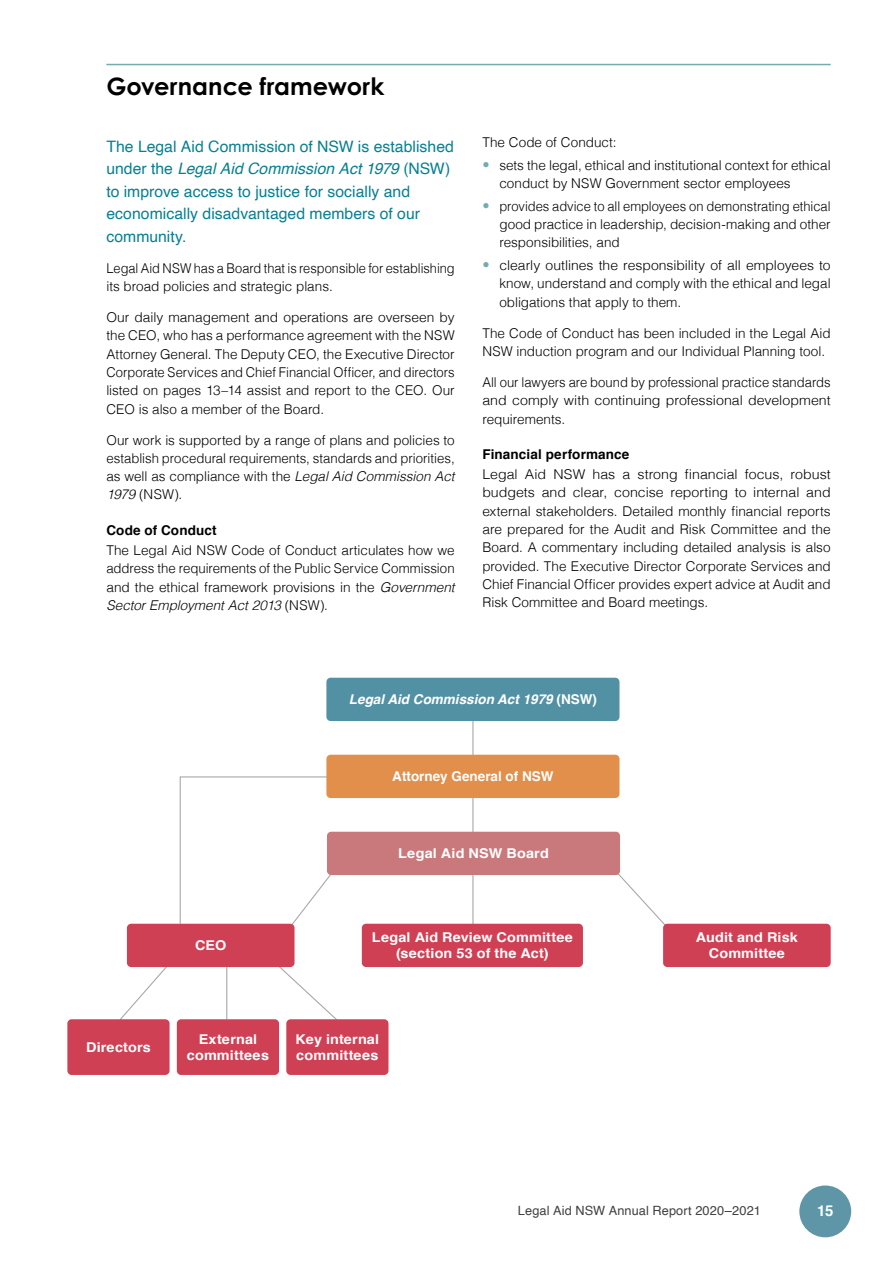
<style>
.page{position:relative;width:893px;height:1263px;background:#fff}
.page>*{position:absolute;margin:0;border:0;box-sizing:border-box;transform-origin:0 0}
.t1{font:700 24px "Century Gothic Pro";letter-spacing:.005em;color:#000}
.t2{font:15.75px/22.5px "Helvetica";color:#058094}
.t3{font:700 15px "Helvetica";color:#fff}
.t4{font:300 13.5px/18.3px "Helvetica";color:#000;text-align:justify}
.t5{font:300 13.5px/18.3px "Helvetica";color:#000;text-align:justify;scale:1.05 1}
.t6{font:700 13.5px/16px "Helvetica";letter-spacing:.01em;color:#fff;text-align:center;scale:1.07 1}
.t7{font:300 13.5px/18.3px "Helvetica";color:#000;text-align:justify;scale:.96 1}
.t8{font:300 13.5px/18.3px "Helvetica";color:#000;scale:.95 1}
.t9{font:700 13.5px "Helvetica";letter-spacing:.01em;color:#000}
.t10{font:italic 700 13.5px "Helvetica";color:#fff}
.t11{font:700 13.5px "Helvetica";letter-spacing:.01em;color:#fff}
.t12{font:12.75px "Helvetica";letter-spacing:.01em;color:#414042}
.s1{font-style:italic}
.s2{font-weight:400;font-size:12px;color:#74acb0}
.s3{font-style:normal}
</style>
<div class="page">
<svg style="left:618px;top:873px;width:55px;height:53px"></svg>
<svg style="left:120px;top:962px;width:51px;height:57px"></svg>
<hr style="left:226px;top:967px;width:1px;height:52px;background:#a7a9ac">
<svg style="left:179px;top:776px;width:165px;height:148px"></svg>
<hr style="left:472px;top:721px;width:1px;height:211px;background:#a7a9ac">
<hr style="left:106px;top:64px;width:725px;height:1px;background:#74acb0">
<div style="left:327px;top:832px;width:293px;height:43px;background:#c9797b;border-radius:4px"></div>
<svg style="left:274px;top:967px;width:63px;height:52px"></svg>
<div style="left:177px;top:1019px;width:102px;height:56px;background:#d04055;border-radius:4px"></div>
<div style="left:67px;top:1019px;width:103px;height:56px;background:#d04055;border-radius:4px"></div>
<div style="left:286px;top:1019px;width:102px;height:56px;background:#d04055;border-radius:4px"></div>
<div style="left:127px;top:924px;width:168px;height:43px;background:#d04055;border-radius:4px"></div>
<div style="left:362px;top:924px;width:221px;height:43px;background:#d04055;border-radius:4px"></div>
<div style="left:663px;top:924px;width:168px;height:43px;background:#d04055;border-radius:4px"></div>
<div style="left:326px;top:755px;width:293px;height:43px;background:#e18f4a;border-radius:4px"></div>
<div style="left:326px;top:678px;width:293px;height:43px;background:#5291a4;border-radius:4px"></div>
<div style="left:799px;top:1185px;width:52px;height:52px;background:#5e96a8;border-radius:50%"></div>
<h1 class="t1" style="left:106px;top:71px;width:279px">Governance framework</h1>
<p class="t2" style="left:106px;top:135px;width:349px">The Legal Aid Commission of NSW is established under the <span class="s1">Legal Aid Commission Act 1979</span> (NSW) to improve access to justice for socially and economically disadvantaged members of our community.</p>
<p class="t8" style="left:106px;top:258px;width:368px">Legal Aid NSW has a Board that is responsible for establishing its broad policies and strategic plans.</p>
<p class="t4" style="left:106px;top:307px;width:350px">Our daily management and operations are overseen by the CEO, who has a performance agreement with the NSW Attorney General. The Deputy CEO, the Executive Director Corporate Services and Chief Financial Officer, and directors listed on pages 13–14 assist and report to the CEO. Our CEO is also a member of the Board.</p>
<p class="t4" style="left:106px;top:430px;width:350px">Our work is supported by a range of plans and policies to establish procedural requirements, standards and priorities, as well as compliance with the <span class="s1">Legal Aid Commission Act 1979</span> (NSW).</p>
<p class="t9" style="left:106px;top:519px;width:112px">Code of Conduct</p>
<p class="t4" style="left:106px;top:540px;width:350px">The Legal Aid NSW Code of Conduct articulates how we address the requirements of the Public Service Commission and the ethical framework provisions in the <span class="s1">Government Sector Employment Act 2013</span> (NSW).</p>
<p class="t4" style="left:482px;top:132px;width:136px">The Code of Conduct:</p>
<p class="t4" style="left:499px;top:155px;width:333px;text-indent:-17px"><span class="s2">●</span> sets the legal, ethical and institutional context for ethical conduct by NSW Government sector employees</p>
<p class="t7" style="left:499px;top:196px;width:347px;text-indent:-17px"><span class="s2">●</span> provides advice to all employees on demonstrating ethical good practice in leadership, decision-making and other responsibilities, and</p>
<p class="t4" style="left:499px;top:255px;width:333px;text-indent:-17px"><span class="s2">●</span> clearly outlines the responsibility of all employees to know, understand and comply with the ethical and legal obligations that apply to them.</p>
<p class="t4" style="left:482px;top:323px;width:350px">The Code of Conduct has been included in the Legal Aid<br>NSW induction program and our Individual Planning tool.</p>
<p class="t4" style="left:482px;top:372px;width:350px">All our lawyers are bound by professional practice standards and comply with continuing professional development requirements.</p>
<p class="t9" style="left:482px;top:443px;width:149px">Financial performance</p>
<p class="t5" style="left:482px;top:464px;width:333px">Legal Aid NSW has a strong financial focus, robust budgets and clear, concise reporting to internal and external stakeholders. Detailed monthly financial reports are prepared for the Audit and Risk Committee and the Board. A commentary including detailed analysis is also provided. The Executive Director Corporate Services and Chief Financial Officer provides expert advice at Audit and Risk Committee and Board meetings.</p>
<p class="t10" style="left:349px;top:688px;width:250px">Legal Aid Commission Act 1979 <span class="s3">(NSW)</span></p>
<p class="t11" style="left:392px;top:766px;width:163px">Attorney General of NSW</p>
<p class="t6" style="left:398px;top:846px;width:142px">Legal Aid NSW Board</p>
<p class="t6" style="left:195px;top:938px;width:31px">CEO</p>
<p class="t6" style="left:372px;top:930px;width:189px">Legal Aid Review Committee (section 53 of the Act)</p>
<p class="t6" style="left:696px;top:930px;width:97px">Audit and Risk<br>Committee</p>
<p class="t6" style="left:187px;top:1031px;width:78px">External committees</p>
<p class="t6" style="left:86px;top:1039px;width:62px">Directors</p>
<p class="t6" style="left:296px;top:1031px;width:80px;text-align:left">Key internal committees</p>
<p class="t12" style="left:518px;top:1201px;width:244px">Legal Aid NSW Annual Report 2020–2021</p>
<p class="t3" style="left:817px;top:1199px;width:18px">15</p>
</div>
